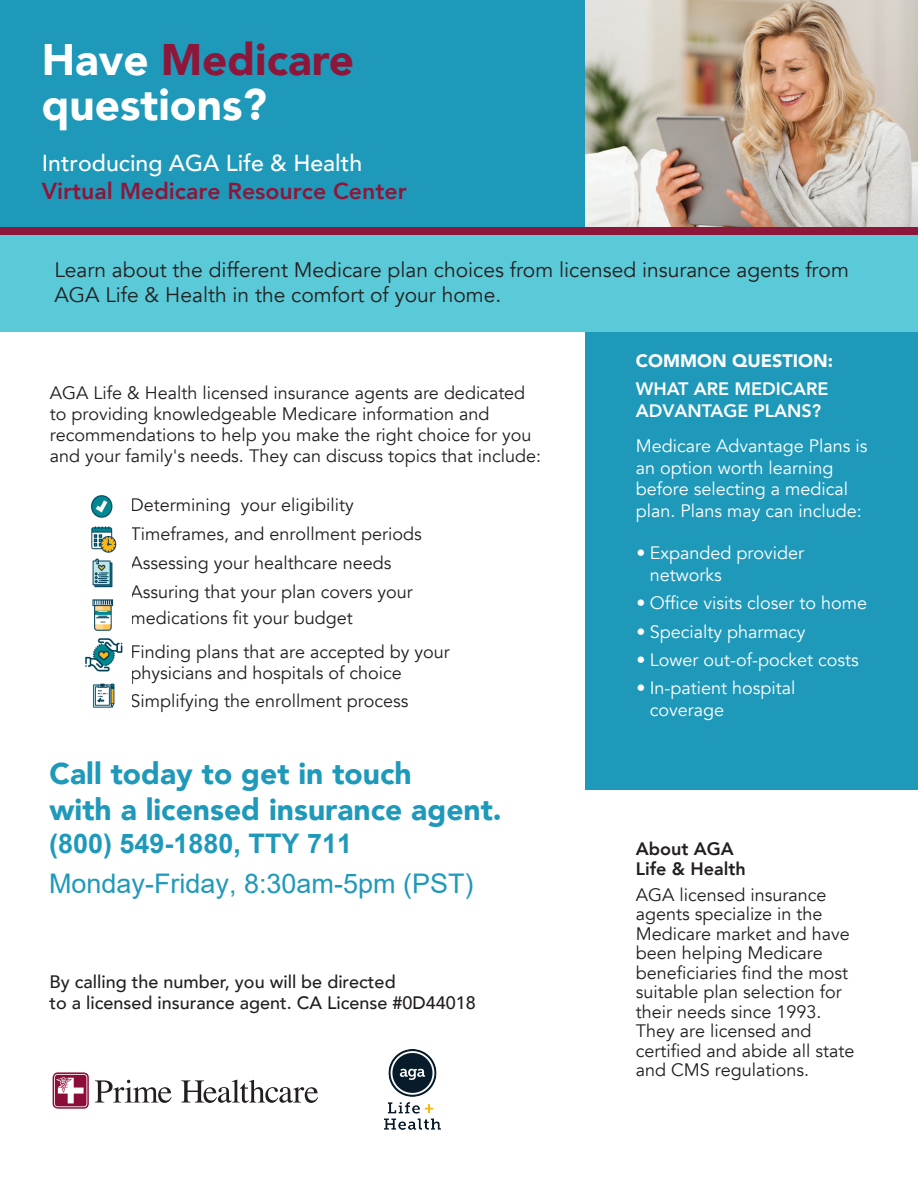
<style>
.page{position:relative;width:918px;height:1188px;background:#fff}
.page>*{position:absolute;margin:0;border:0;box-sizing:border-box;transform-origin:0 0}
.t1{font:900 44.1px/45px "Avenir";color:#fff}
.t2{font:900 30px/36px "Avenir";color:#1f99ba}
.t3{font:27px/40.5px "Arial";color:#1f99ba}
.t4{font:800 23.1px/27.8px "Avenir";color:#8d173a}
.t5{font:21px/25.2px "Avenir";color:#231f20}
.t6{font:18px/19.5px "Avenir";color:#231f20}
.t7{font:18px/21.6px "Avenir";color:#fff}
.t8{font:500 18px/21.6px "Avenir";color:#231f20}
.t9{font:900 18px/28.3px "Avenir";color:#fff}
.t10{font:800 18px/19.5px "Avenir";color:#231f20}
.s1{color:#8d173a}
.s2{font-weight:500;color:#fff}
.s3{font-weight:700}
.s4{font-weight:800}
</style>
<div class="page">
<div style="left:0;top:231px;width:918px;height:101px;background:#5acad8"></div>
<div style="left:0;top:0;width:585px;height:228px;background:#1f99ba"></div>
<img style="left:585px;top:0;width:333px;height:228px">
<div style="left:585px;top:332px;width:333px;height:458px;background:#1f99ba"></div>
<div style="left:0;top:228px;width:918px;height:7px;background:#8d173a"></div>
<img style="left:85px;top:495px;width:38px;height:213px">
<svg style="left:95px;top:1080px;width:77px;height:23px"></svg>
<svg style="left:181px;top:1080px;width:137px;height:23px"></svg>
<svg style="left:53px;top:1072px;width:36px;height:37px"></svg>
<img style="left:384px;top:1050px;width:56px;height:80px">
<p class="t1" style="left:42px;top:36px;width:314px">Have <span class="s1">Medicare </span>questions?</p>
<p class="t4" style="left:42px;top:149px;width:366px"><span class="s2">Introducing AGA Life &amp; Health<br></span>Virtual Medicare Resource Center</p>
<p class="t5" style="left:54px;top:258px;width:796px">Learn about the different Medicare plan choices from licensed insurance agents from<br>AGA Life &amp; Health in the comfort of your home.</p>
<p class="t6" style="left:50px;top:382px;width:493px;line-height:21px">AGA Life &amp; Health licensed insurance agents are dedicated to providing knowledgeable Medicare information and recommendations to help you make the right choice for you and your family's needs. They can discuss topics that include:</p>
<p class="t6" style="left:131px;top:490px;width:293px;line-height:29.1px">Determining your eligibility Timeframes, and enrollment periods Assessing your healthcare needs Assuring that your plan covers your</p>
<p class="t6" style="left:131px;top:601px;width:321px;line-height:33.6px">medications fit your budget<br>Finding plans that are accepted by your</p>
<p class="t6" style="left:131px;top:659px;width:279px;line-height:28.5px">physicians and hospitals of choice<br>Simplifying the enrollment process</p>
<p class="t2" style="left:50px;top:754px;width:454px">Call today to get in touch<br>with a licensed insurance agent.</p>
<p class="t3" style="left:49px;top:823px;width:426px"><span class="s3">(800) 549-1880, TTY 711<br></span>Monday-Friday, 8:30am-5pm (PST)</p>
<p class="t8" style="left:50px;top:970px;width:428px">By calling the number, you will be directed<br>to a licensed insurance agent. CA License #0D44018</p>
<p class="t9" style="left:636px;top:346px;width:199px">COMMON QUESTION:<br><span class="s4">WHAT ARE MEDICARE</span></p>
<p class="t7" style="left:636px;top:393px;width:233px;line-height:35.1px"><span class="s4">ADVANTAGE PLANS?<br></span>Medicare Advantage Plans is</p>
<p class="t7" style="left:636px;top:457px;width:228px">an option worth learning before selecting a medical plan. Plans may can include:</p>
<p class="t7" style="left:650px;top:543px;width:156px;text-indent:-14px">• Expanded provider networks</p>
<p class="t7" style="left:636px;top:593px;width:232px">• Office visits closer to home</p>
<p class="t7" style="left:636px;top:621px;width:171px">• Specialty pharmacy</p>
<p class="t7" style="left:636px;top:649px;width:224px">• Lower out-of-pocket costs</p>
<p class="t7" style="left:650px;top:678px;width:147px;text-indent:-14px">• In-patient hospital coverage</p>
<p class="t10" style="left:636px;top:839px;width:112px">About AGA<br>Life &amp; Health</p>
<p class="t6" style="left:636px;top:885px;width:220px">AGA licensed insurance agents specialize in the<br>Medicare market and have been helping Medicare beneficiaries find the most suitable plan selection for their needs since 1993.<br>They are licensed and certified and abide all state and CMS regulations.</p>
</div>
